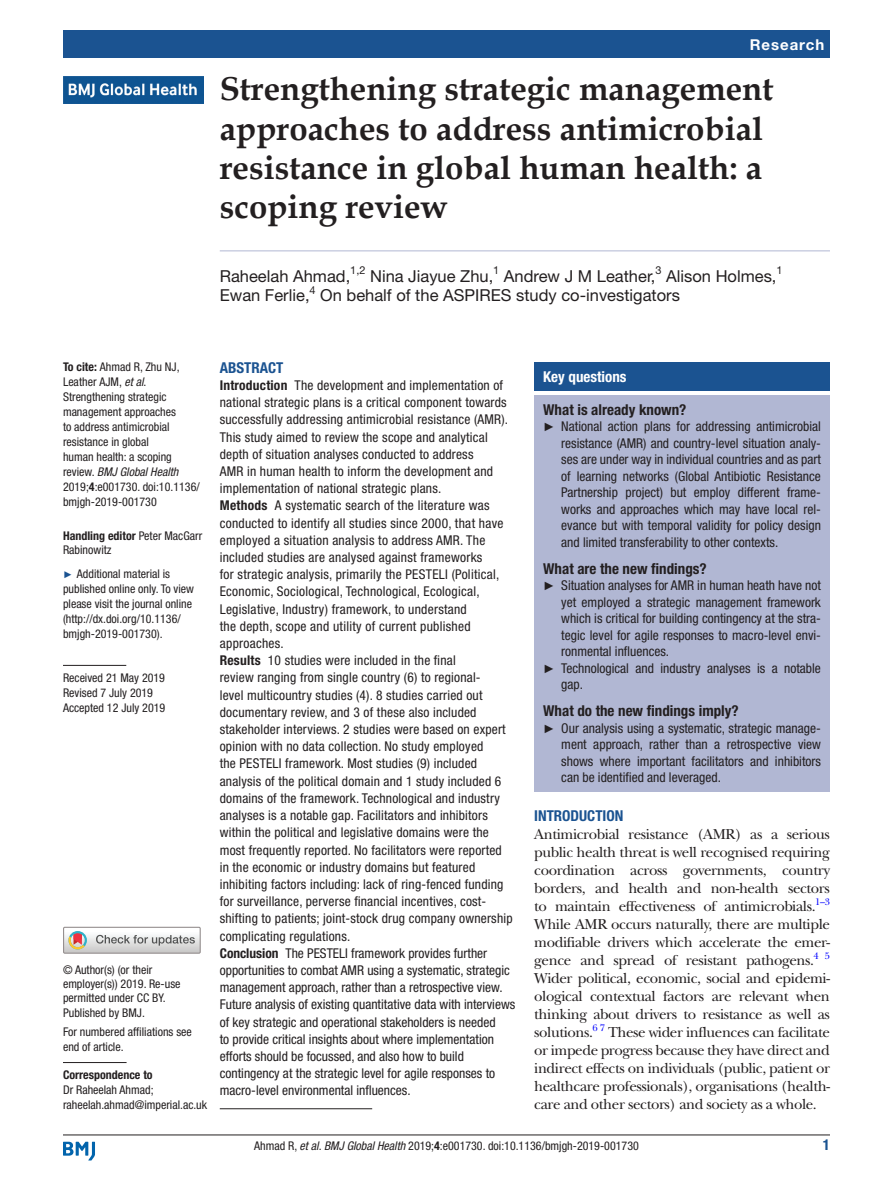
<style>
.page{position:relative;width:893px;height:1191px;background:#fff}
.page>*{position:absolute;margin:0;border:0;box-sizing:border-box;transform-origin:0 0}
.t1{font:700 33px/39px "Book Antiqua";color:#231f20}
.t2{font:16.5px "Helvetica Neue LT Std";color:#231f20}
.t3{font:15px/18px "New Baskerville";letter-spacing:-.025em;color:#231f20;text-align:justify}
.t4{font:700 condensed 15px "Helvetica Neue LT Std";color:#231f20}
.t5{font:700 condensed 15px "Helvetica Neue LT Std";color:#1b5391}
.t6{font:700 condensed 15px "Helvetica Neue LT Std";color:#fff}
.t7{font:700 15px "Helvetica Neue LT Std";letter-spacing:.065em;color:#fff}
.t8{font:condensed 13.5px/17.2px "Helvetica Neue LT Std";letter-spacing:.015em;color:#231f20;text-align:justify}
.t9{font:condensed 12px/15px "Helvetica Neue LT Std";color:#231f20}
.t10{font:700 condensed 12px "Helvetica Neue LT Std";color:#231f20}
.t11{font:10.95px "Helvetica Neue LT Std";color:#231f20}
.t12{font:9.9px "New Baskerville";color:#00f}
.s1{font-weight:700}
.s2{font-style:italic}
.s3{font-family:"Arial";font-stretch:normal;font-size:9.75px;color:#1b5391}
.s4{font-family:"Arial";font-stretch:normal;font-size:12px}
</style>
<div class="page">
<hr style="left:63px;top:1134px;width:767px;height:1px;background:#231f20">
<svg style="left:63px;top:1141px;width:32px;height:19px"></svg>
<div style="left:63px;top:926px;width:138px;height:27px;border:1px solid #969090"></div>
<svg style="left:64px;top:927px;width:136px;height:26px"></svg>
<hr style="left:220px;top:250px;width:610px;height:1px;background:#b1b7d3">
<div style="left:63px;top:31px;width:767px;height:27px;background:#1b5391"></div>
<hr style="left:63px;top:665px;width:63px;height:1px;background:#231f20">
<hr style="left:63px;top:1062px;width:64px;height:1px;background:#231f20">
<img style="left:63px;top:77px;width:141px;height:27px">
<hr style="left:220px;top:1108px;width:152px;height:1px;background:#231f20">
<div style="left:534px;top:362px;width:296px;height:29px;background:#1b5391"></div>
<div style="left:534px;top:395px;width:296px;height:396px;background:#b1b7d3"></div>
<p class="t7" style="left:750px;top:35px;width:76px">Research</p>
<h1 class="t1" style="left:220px;top:70px;width:555px">Strengthening strategic management approaches to address antimicrobial resistance in global human health: a scoping review</h1>
<p class="t2" style="left:220px;top:266px;width:132px">Raheelah Ahmad,</p>
<p class="t11" style="left:350px;top:264px;width:17px">1,2</p>
<p class="t2" style="left:370px;top:266px;width:125px">Nina Jiayue Zhu,</p>
<p class="t11" style="left:493px;top:264px;width:8px">1</p>
<p class="t2" style="left:504px;top:266px;width:153px">Andrew J M Leather,</p>
<p class="t11" style="left:656px;top:264px;width:8px">3</p>
<p class="t2" style="left:666px;top:266px;width:112px">Alison Holmes,</p>
<p class="t11" style="left:776px;top:264px;width:8px">1</p>
<p class="t2" style="left:220px;top:285px;width:91px">Ewan Ferlie,</p>
<p class="t11" style="left:310px;top:283px;width:8px">4</p>
<p class="t2" style="left:320px;top:285px;width:361px">On behalf of the ASPIRES study co-investigators</p>
<p class="t9" style="left:63px;top:359px;width:138px"><span class="s1">To cite:</span> Ahmad R, Zhu NJ,<br>Leather AJM, <span class="s2">et al</span>.<br>Strengthening strategic management approaches<br>to address antimicrobial resistance in global<br>human health: a scoping review. <span class="s2">BMJ Global Health<br></span>2019;<span class="s1">4</span>:e001730. doi:10.1136/ bmjgh-2019-001730</p>
<p class="t9" style="left:63px;top:528px;width:141px;line-height:14.4px"><span class="s1">Handling editor</span> Peter MacGarr<br>Rabinowitz</p>
<p class="t9" style="left:63px;top:566px;width:133px"><span class="s3">►</span> Additional material is published online only. To view please visit the journal online (http://dx.doi.org/10.1136/ bmjgh-2019-001730).</p>
<p class="t9" style="left:63px;top:670px;width:104px">Received 21 May 2019<br>Revised 7 July 2019<br>Accepted 12 July 2019</p>
<p class="t9" style="left:63px;top:962px;width:119px;line-height:14.4px">© Author(s) (or their employer(s)) 2019. Re-use permitted under CC BY.<br>Published by BMJ.</p>
<p class="t9" style="left:63px;top:1024px;width:130px">For numbered affiliations see end of article.</p>
<p class="t10" style="left:63px;top:1067px;width:91px">Correspondence to</p>
<p class="t9" style="left:63px;top:1082px;width:146px">Dr Raheelah Ahmad; raheelah.ahmad@imperial.ac.uk</p>
<p class="t5" style="left:220px;top:358px;width:49px">Abstract</p>
<p class="t8" style="left:220px;top:376px;width:297px;text-align:left"><span class="s1">Introduction</span> The development and implementation of national strategic plans is a critical component towards successfully addressing antimicrobial resistance (AMR).<br>This study aimed to review the scope and analytical depth of situation analyses conducted to address<br>AMR in human health to inform the development and implementation of national strategic plans.<br><span class="s1">Methods</span> A systematic search of the literature was conducted to identify all studies since 2000, that have employed a situation analysis to address AMR. The included studies are analysed against frameworks<br>for strategic analysis, primarily the PESTELI (Political, Economic, Sociological, Technological, Ecological, Legislative, Industry) framework, to understand<br>the depth, scope and utility of current published approaches.<br><span class="s1">Results</span> 10 studies were included in the final<br>review ranging from single country (6) to regional-<br>level multicountry studies (4). 8 studies carried out documentary review, and 3 of these also included stakeholder interviews. 2 studies were based on expert opinion with no data collection. No study employed<br>the PESTELI framework. Most studies (9) included analysis of the political domain and 1 study included 6 domains of the framework. Technological and industry analyses is a notable gap. Facilitators and inhibitors within the political and legislative domains were the most frequently reported. No facilitators were reported<br>in the economic or industry domains but featured inhibiting factors including: lack of ring-fenced funding for surveillance, perverse financial incentives, cost&shy;shifting to patients; joint-stock drug company ownership complicating regulations.<br><span class="s1">Conclusion</span> The PESTELI framework provides further opportunities to combat AMR using a systematic, strategic management approach, rather than a retrospective view.<br>Future analysis of existing quantitative data with interviews of key strategic and operational stakeholders is needed<br>to provide critical insights about where implementation efforts should be focussed, and also how to build contingency at the strategic level for agile responses to macro-level environmental influences.</p>
<p class="t6" style="left:543px;top:367px;width:85px">Key questions</p>
<p class="t4" style="left:543px;top:400px;width:145px">What is already known?</p>
<p class="t8" style="left:561px;top:418px;width:261px;line-height:16.5px;text-indent:-18px"><span class="s4">►</span> National action plans for addressing antimicrobial resistance (AMR) and country-level situation analy&shy;ses are under way in individual countries and as part of learning networks (Global Antibiotic Resistance Partnership project) but employ different frame&shy;works and approaches which may have local rel&shy;evance but with temporal validity for policy design and limited transferability to other contexts.</p>
<p class="t4" style="left:543px;top:559px;width:165px">What are the new findings?</p>
<p class="t8" style="left:543px;top:576px;width:279px"><span class="s4">►</span> Situation analyses for AMR in human heath have not</p>
<p class="t8" style="left:561px;top:593px;width:261px">yet employed a strategic management framework</p>
<p class="t8" style="left:561px;top:609px;width:261px">which is critical for building contingency at the stra-</p>
<p class="t8" style="left:561px;top:626px;width:261px">tegic level for agile responses to macro-level envi-</p>
<p class="t8" style="left:561px;top:642px;width:109px">ronmental influences.</p>
<p class="t8" style="left:543px;top:659px;width:279px"><span class="s4">►</span> Technological and industry analyses is a notable</p>
<p class="t8" style="left:561px;top:675px;width:23px">gap.</p>
<p class="t4" style="left:543px;top:701px;width:197px">What do the new findings imply?</p>
<p class="t8" style="left:561px;top:719px;width:261px;line-height:16.5px;text-indent:-18px"><span class="s4">►</span> Our analysis using a systematic, strategic manage&shy;ment approach, rather than a retrospective view shows where important facilitators and inhibitors can be identified and leveraged.</p>
<p class="t5" style="left:534px;top:807px;width:91px">Introduction</p>
<p class="t3" style="left:534px;top:825px;width:297px">Antimicrobial resistance (AMR) as a serious public health threat is well recognised requiring coordination across governments, country borders, and health and non-health sectors to maintain effectiveness of antimicrobials.</p>
<p class="t12" style="left:815px;top:895px;width:16px">1–3</p>
<p class="t3" style="left:534px;top:915px;width:297px">While AMR occurs naturally, there are multiple modifiable drivers which accelerate the emer&shy;gence and spread of resistant pathogens.</p>
<p class="t12" style="left:814px;top:949px;width:18px">4 5</p>
<p class="t3" style="left:534px;top:969px;width:297px">Wider political, economic, social and epidemi&shy;ological contextual factors are relevant when thinking about drivers to resistance as well as solutions.</p>
<p class="t12" style="left:593px;top:1021px;width:14px">6 7</p>
<p class="t3" style="left:534px;top:1023px;width:297px;text-indent:74px">These wider influences can facilitate or impede progress because they have direct and indirect effects on individuals (public, patient or healthcare professionals), organisations (health&shy;care and other sectors) and society as a whole.</p>
<p class="t9" style="left:254px;top:1137px;width:386px">Ahmad R, <span class="s2">et al</span>. <span class="s2">BMJ Global Health</span> 2019;<span class="s1">4</span>:e001730. doi:10.1136/bmjgh-2019-001730</p>
<p class="t5" style="left:823px;top:1135px;width:9px">1</p>
</div>
